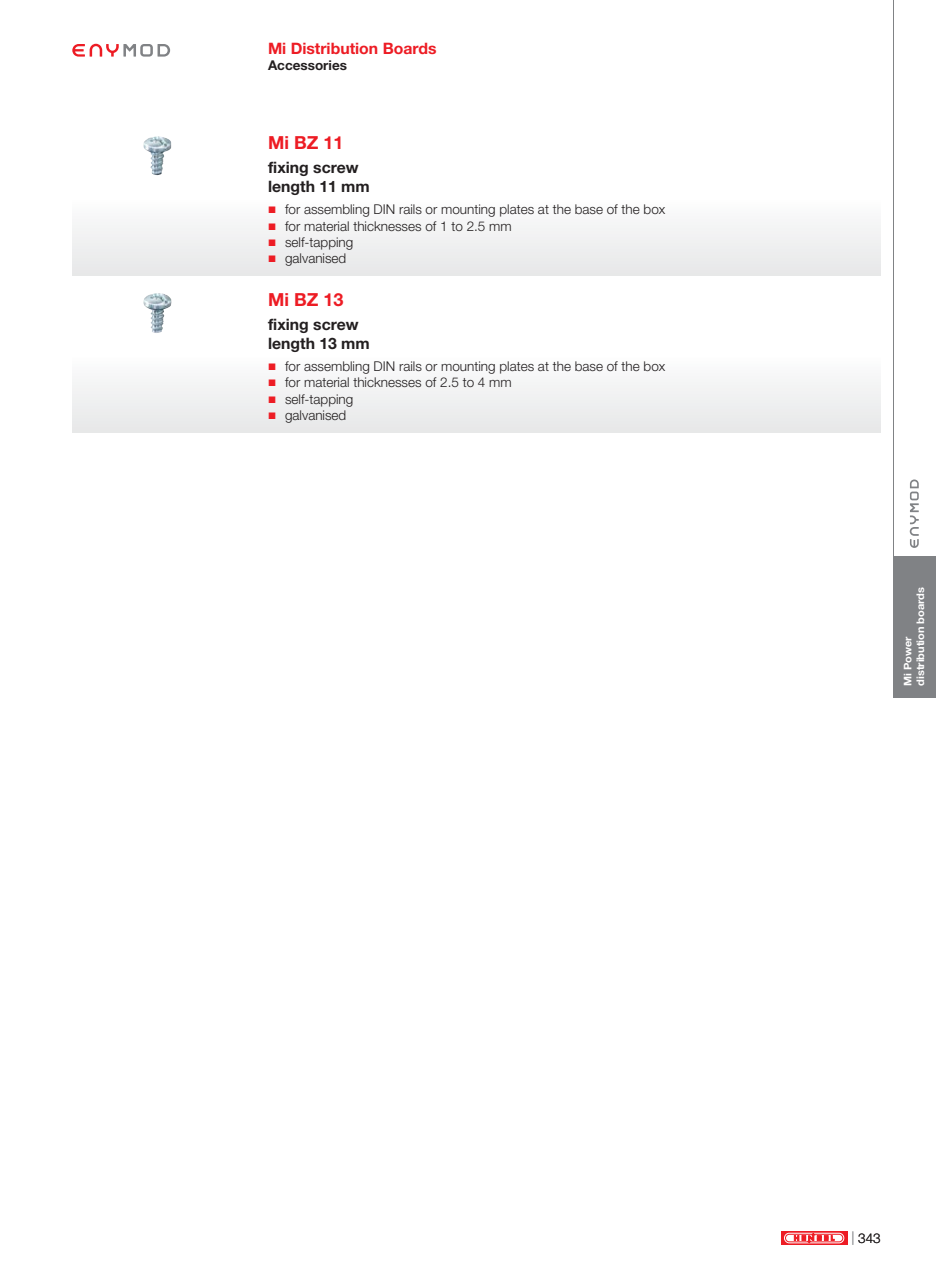
<style>
.page{position:relative;width:936px;height:1263px;background:#fff}
.page>*{position:absolute;margin:0;border:0;box-sizing:border-box;transform-origin:0 0}
.t1{font:700 18px "Helvetica Neue LT Pro";color:#ed1c24}
.t2{font:700 15.75px/18.9px "Helvetica Neue LT Pro";color:#231f20}
.t3{font:700 15.75px "Helvetica Neue LT Pro";color:#ed1c24}
.t4{font:300 13.5px/16.2px "Helvetica Neue LT Pro";color:#231f20}
.t5{font:700 13.5px "Helvetica Neue LT Pro";color:#231f20}
.t6{font:700 10.5px/12.6px "Helvetica Neue LT Pro";letter-spacing:-.005em;color:#fff;scale:1.05 1}
.s1{color:#939598}
</style>
<div class="page">
<svg style="left:781px;top:1231px;width:66px;height:13px"></svg>
<svg style="left:784px;top:1233px;width:60px;height:10px"></svg>
<div style="left:72px;top:199px;width:808px;height:77px;background:#f1f1f2"></div>
<img style="left:143px;top:136px;width:28px;height:39px">
<svg style="left:72px;top:44px;width:98px;height:13px"></svg>
<div style="left:72px;top:356px;width:808px;height:77px;background:#f1f1f2"></div>
<img style="left:143px;top:293px;width:28px;height:40px">
<div style="left:893px;top:556px;width:42px;height:141px;background:#808285"></div>
<hr style="left:893px;top:0;width:1px;height:660px;background:#808285">
<svg style="left:909px;top:479px;width:9px;height:69px"></svg>
<p class="t3" style="left:268px;top:43px;width:170px">Mi Distribution Boards</p>
<p class="t5" style="left:268px;top:60px;width:80px">Accessories</p>
<h1 class="t1" style="left:268px;top:136px;width:77px">Mi BZ 11</h1>
<p class="t2" style="left:268px;top:160px;width:103px">fixing screw length 11 mm</p>
<p class="t4" style="left:285px;top:203px;width:382px">for assembling DIN rails or mounting plates at the base of the box for material thicknesses of 1 to 2.5 mm<br>self-tapping<br>galvanised</p>
<h1 class="t1" style="left:268px;top:293px;width:77px">Mi BZ 13</h1>
<p class="t2" style="left:268px;top:317px;width:103px">fixing screw length 13 mm</p>
<p class="t4" style="left:285px;top:360px;width:382px">for assembling DIN rails or mounting plates at the base of the box for material thicknesses of 2.5 to 4 mm<br>self-tapping<br>galvanised</p>
<p class="t6" style="left:902px;top:686px;width:95px;rotate:-90deg">Mi Power distribution boards</p>
<p class="t4" style="left:851px;top:1231px;width:31px"><span class="s1">|</span> 343</p>
</div>
